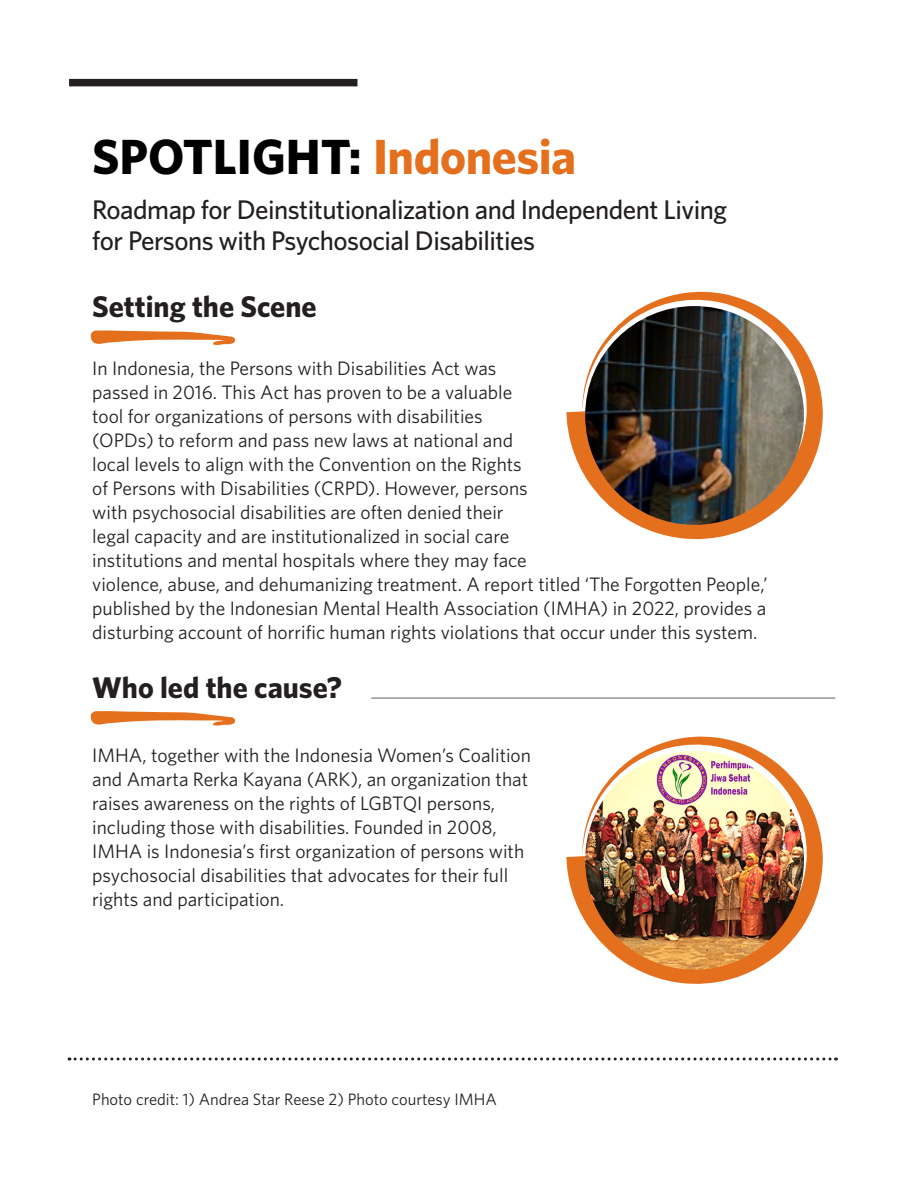
<style>
.page{position:relative;width:918px;height:1188px;background:#fff}
.page>*{position:absolute;margin:0;border:0;box-sizing:border-box;transform-origin:0 0}
.t1{font:700 49.5px "Whitney";letter-spacing:-.01em;color:#000}
.t2{font:700 30px "Whitney";color:#231f20}
.t3{font:500 27px/31.5px "Whitney";letter-spacing:-.02em;color:#231f20}
.t4{font:19.5px/24px "Whitney";color:#231f20}
.t5{font:16.5px "Whitney";color:#231f20}
.s1{color:#e4701e}
</style>
<div class="page">
<svg style="left:566px;top:292px;width:257px;height:247px"></svg>
<img style="left:585px;top:306px;width:219px;height:219px;border-radius:109px">
<svg style="left:566px;top:737px;width:257px;height:247px"></svg>
<img style="left:585px;top:751px;width:219px;height:219px;border-radius:109px">
<hr style="left:371px;top:697px;width:464px;height:2px;background:#939598">
<div style="left:69px;top:79px;width:288px;height:7px;background:#231f20"></div>
<svg style="left:69px;top:1058px;width:768px;height:2px"></svg>
<svg style="left:91px;top:330px;width:144px;height:15px"></svg>
<svg style="left:91px;top:711px;width:144px;height:15px"></svg>
<h1 class="t1" style="left:92px;top:127px;width:486px">SPOTLIGHT: <span class="s1">Indonesia</span></h1>
<h2 class="t3" style="left:92px;top:193px;width:636px">Roadmap for Deinstitutionalization and Independent Living for Persons with Psychosocial Disabilities</h2>
<h3 class="t2" style="left:92px;top:289px;width:226px">Setting the Scene</h3>
<p class="t4" style="left:92px;top:356px;width:677px">In Indonesia, the Persons with Disabilities Act was<br>passed in 2016. This Act has proven to be a valuable<br>tool for organizations of persons with disabilities<br>(OPDs) to reform and pass new laws at national and<br>local levels to align with the Convention on the Rights<br>of Persons with Disabilities (CRPD). However, persons<br>with psychosocial disabilities are often denied their<br>legal capacity and are institutionalized in social care<br>institutions and mental hospitals where they may face<br>violence, abuse, and dehumanizing treatment. A report titled ‘The Forgotten People,’ published by the Indonesian Mental Health Association (IMHA) in 2022, provides a disturbing account of horrific human rights violations that occur under this system.</p>
<h3 class="t2" style="left:92px;top:669px;width:251px">Who led the cause?</h3>
<p class="t4" style="left:92px;top:743px;width:440px">IMHA, together with the Indonesia Women’s Coalition and Amarta Rerka Kayana (ARK), an organization that raises awareness on the rights of LGBTQI persons, including those with disabilities. Founded in 2008, IMHA is Indonesia’s first organization of persons with psychosocial disabilities that advocates for their full rights and participation.</p>
<p class="t5" style="left:92px;top:1089px;width:406px">Photo credit: 1) Andrea Star Reese 2) Photo courtesy IMHA</p>
</div>
